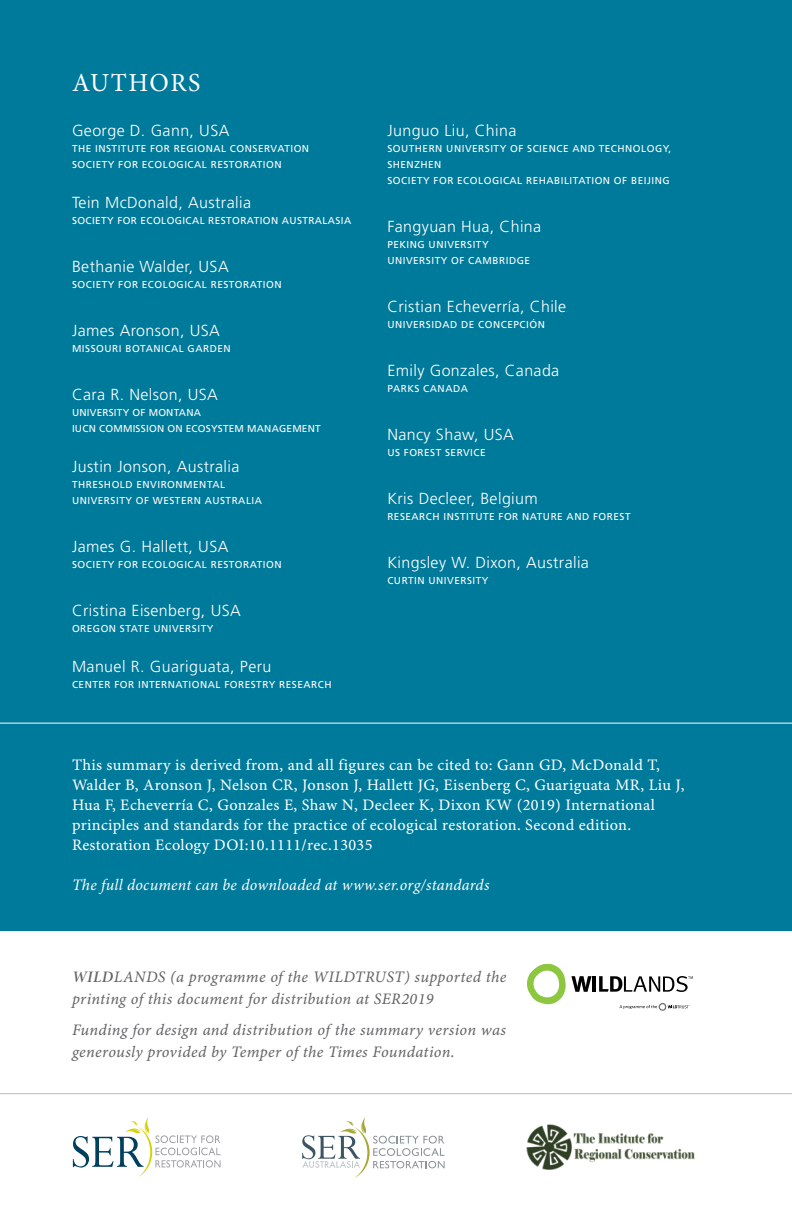
<style>
.page{position:relative;width:792px;height:1224px;background:#fff}
.page>*{position:absolute;margin:0;border:0;box-sizing:border-box;transform-origin:0 0}
.t1{font:26px "Minion Pro";letter-spacing:.055em;color:#fff}
.t2{font:16px/20px "Minion Pro Capt";letter-spacing:.02em;color:#fff}
.t3{font:300 16px "Frutiger LT Std";letter-spacing:.025em;color:#fff}
.t4{font:16px/22px "Minion Pro It Capt";letter-spacing:.02em;color:#636466}
.t5{font:italic 16px "Minion Pro";letter-spacing:.015em;color:#fff}
.t6{font:10px/16px "Frutiger LT Std";letter-spacing:.05em;color:#fff}
.t7{font:10px/16px "Frutiger LT Std";letter-spacing:.02em;color:#fff}
.s1{font-family:"Minion Pro Semibold It Subh"}
</style>
<div class="page">
<div style="left:0;top:0;width:792px;height:930px;background:#007a9a"></div>
<svg style="left:73px;top:1117px;width:148px;height:60px"></svg>
<img style="left:527px;top:1124px;width:168px;height:46px">
<svg style="left:302px;top:1117px;width:143px;height:61px"></svg>
<hr style="left:0;top:723px;width:792px;height:1px;background:#fff">
<hr style="left:0;top:1093px;width:792px;height:1px;background:#bcbec0">
<svg style="left:527px;top:964px;width:166px;height:47px"></svg>
<h1 class="t1" style="left:72px;top:65px;width:130px">AUTHORS</h1>
<h2 class="t3" style="left:72px;top:121px;width:159px">George D. Gann, USA</h2>
<p class="t6" style="left:72px;top:141px;width:239px">THE INSTITUTE FOR REGIONAL CONSERVATION<br>SOCIETY FOR ECOLOGICAL RESTORATION</p>
<h2 class="t3" style="left:72px;top:193px;width:181px">Tein McDonald, Australia</h2>
<p class="t6" style="left:72px;top:213px;width:281px">SOCIETY FOR ECOLOGICAL RESTORATION AUSTRALASIA</p>
<h2 class="t3" style="left:72px;top:257px;width:158px">Bethanie Walder, USA</h2>
<p class="t6" style="left:72px;top:277px;width:211px">SOCIETY FOR ECOLOGICAL RESTORATION</p>
<h2 class="t3" style="left:72px;top:321px;width:149px">James Aronson, USA</h2>
<p class="t6" style="left:72px;top:341px;width:160px">MISSOURI BOTANICAL GARDEN</p>
<h2 class="t3" style="left:72px;top:385px;width:147px">Cara R. Nelson, USA</h2>
<p class="t7" style="left:72px;top:405px;width:250px">UNIVERSITY OF MONTANA<br>IUCN COMMISSION ON ECOSYSTEM MANAGEMENT</p>
<h2 class="t3" style="left:72px;top:457px;width:169px">Justin Jonson, Australia</h2>
<p class="t6" style="left:72px;top:477px;width:192px">THRESHOLD ENVIRONMENTAL<br>UNIVERSITY OF WESTERN AUSTRALIA</p>
<h2 class="t3" style="left:72px;top:537px;width:158px">James G. Hallett, USA</h2>
<p class="t6" style="left:72px;top:557px;width:211px">SOCIETY FOR ECOLOGICAL RESTORATION</p>
<h2 class="t3" style="left:72px;top:601px;width:170px">Cristina Eisenberg, USA</h2>
<p class="t6" style="left:72px;top:621px;width:143px">OREGON STATE UNIVERSITY</p>
<h2 class="t3" style="left:72px;top:657px;width:201px">Manuel R. Guariguata, Peru</h2>
<p class="t6" style="left:72px;top:677px;width:261px">CENTER FOR INTERNATIONAL FORESTRY RESEARCH</p>
<h2 class="t3" style="left:387px;top:121px;width:131px">Junguo Liu, China</h2>
<p class="t6" style="left:387px;top:141px;width:286px">SOUTHERN UNIVERSITY OF SCIENCE AND TECHNOLOGY,<br>SHENZHEN<br>SOCIETY FOR ECOLOGICAL REHABILITATION OF BEIJING</p>
<h2 class="t3" style="left:387px;top:217px;width:155px">Fangyuan Hua, China</h2>
<p class="t6" style="left:387px;top:237px;width:144px">PEKING UNIVERSITY<br>UNIVERSITY OF CAMBRIDGE</p>
<h2 class="t3" style="left:387px;top:297px;width:180px">Cristian Echeverría, Chile</h2>
<p class="t6" style="left:387px;top:317px;width:159px">UNIVERSIDAD DE CONCEPCIÓN</p>
<h2 class="t3" style="left:387px;top:361px;width:173px">Emily Gonzales, Canada</h2>
<p class="t6" style="left:387px;top:381px;width:82px">PARKS CANADA</p>
<h2 class="t3" style="left:387px;top:425px;width:128px">Nancy Shaw, USA</h2>
<p class="t6" style="left:387px;top:445px;width:100px">US FOREST SERVICE</p>
<h2 class="t3" style="left:387px;top:489px;width:152px">Kris Decleer, Belgium</h2>
<p class="t6" style="left:387px;top:509px;width:245px">RESEARCH INSTITUTE FOR NATURE AND FOREST</p>
<h2 class="t3" style="left:387px;top:553px;width:203px">Kingsley W. Dixon, Australia</h2>
<p class="t6" style="left:387px;top:573px;width:103px">CURTIN UNIVERSITY</p>
<p class="t2" style="left:72px;top:756px;width:614px">This summary is derived from, and all figures can be cited to: Gann GD, McDonald T, Walder B, Aronson J, Nelson CR, Jonson J, Hallett JG, Eisenberg C, Guariguata MR, Liu J, Hua F, Echeverría C, Gonzales E, Shaw N, Decleer K, Dixon KW (2019) International principles and standards for the practice of ecological restoration. Second edition.<br>Restoration Ecology DOI:10.1111/rec.13035</p>
<h2 class="t5" style="left:72px;top:874px;width:419px">The full document can be downloaded at www.ser.org/standards</h2>
<h2 class="t4" style="left:72px;top:967px;width:436px"><span class="s1">WILD</span>LANDS (a programme of the WILDTRUST) supported the printing of this document for distribution at SER2019</h2>
<h2 class="t4" style="left:72px;top:1020px;width:436px">Funding for design and distribution of the summary version was generously provided by Temper of the Times Foundation.</h2>
</div>
